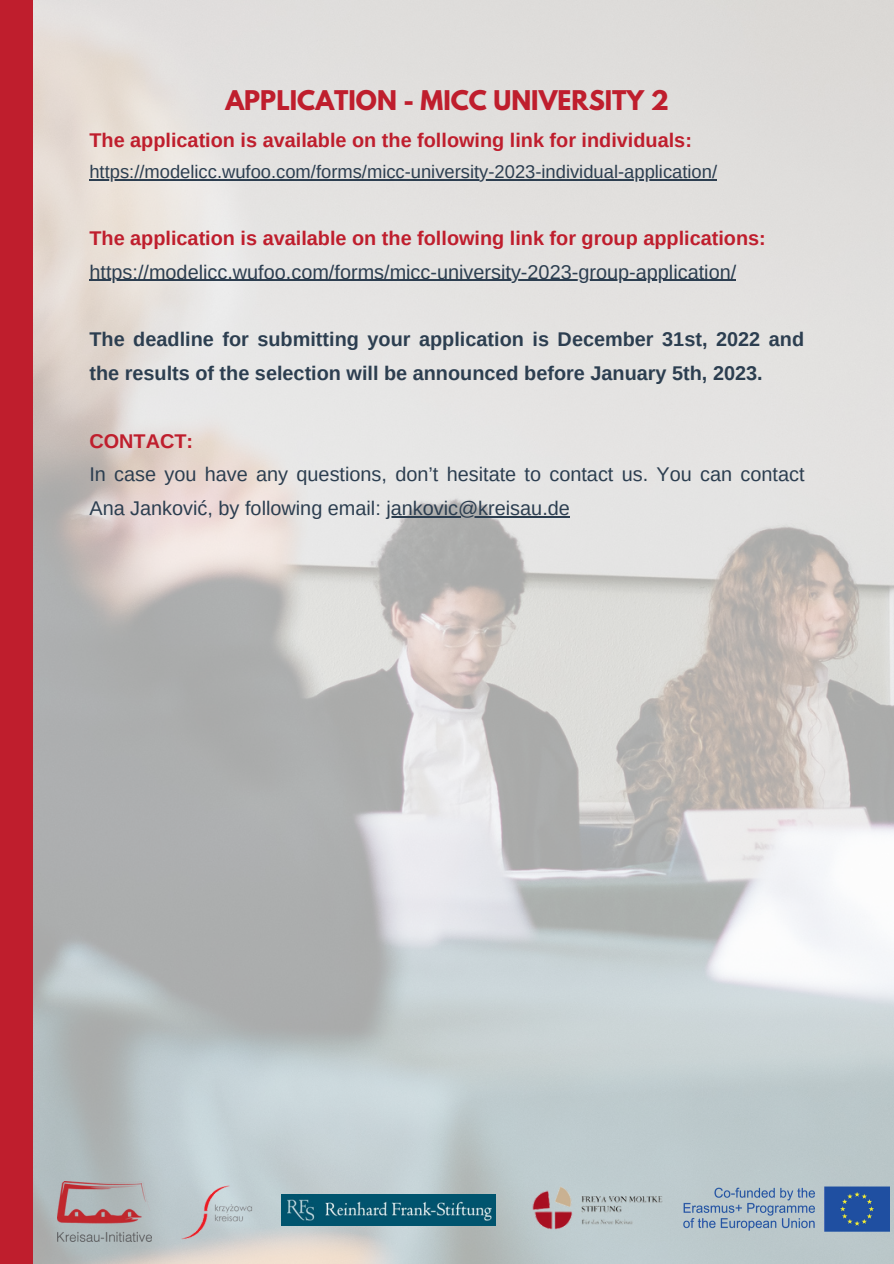
<style>
.page{position:relative;width:894px;height:1264px;background:#fff}
.page>*{position:absolute;margin:0;border:0;box-sizing:border-box;transform-origin:0 0}
.t1{font:700 24px "League Spartan";color:#bf1e2d}
.t2{font:19.8px/33.8px "Arimo";color:#2c3e50}
.t3{font:700 19.8px "Arimo";color:#bf1e2d}
.t4{font:700 19.8px/33.8px "Arimo";color:#2c3e50}
.t5{font:18.3px "Arimo";color:#2c3e50}
</style>
<div class="page">
<img style="left:32px;top:0;width:861px;height:1263px">
<div style="left:0;top:0;width:32px;height:1263px;background:#bf1e2d"></div>
<img style="left:163px;top:1168px;width:106px;height:87px">
<img style="left:58px;top:1181px;width:93px;height:60px">
<img style="left:282px;top:1194px;width:214px;height:31px">
<img style="left:514px;top:1179px;width:151px;height:56px">
<img style="left:678px;top:1186px;width:211px;height:47px">
<hr style="left:89px;top:179px;width:628px;height:2px;background:#2c3e50">
<hr style="left:89px;top:280px;width:647px;height:1px;background:#2c3e50">
<hr style="left:386px;top:516px;width:183px;height:1px;background:#2c3e50">
<p class="t1" style="left:225px;top:88px;width:445px">APPLICATION - MICC UNIVERSITY 2</p>
<p class="t3" style="left:89px;top:129px;width:604px">The application is available on the following link for individuals:</p>
<p class="t5" style="left:89px;top:162px;width:629px">https://modelicc.wufoo.com/forms/micc-university-2023-individual-application/</p>
<p class="t3" style="left:89px;top:227px;width:677px">The application is available on the following link for group applications:</p>
<p class="t2" style="left:89px;top:255px;width:648px">https://modelicc.wufoo.com/forms/micc-university-2023-group-application/</p>
<p class="t4" style="left:89px;top:322px;width:716px">The deadline for submitting your application is December 31st, 2022 and the results of the selection will be announced before January 5th, 2023.</p>
<p class="t3" style="left:89px;top:429px;width:105px">CONTACT:</p>
<p class="t2" style="left:89px;top:457px;width:716px">In case you have any questions, don’t hesitate to contact us. You can contact<br>Ana Janković, by following email: jankovic@kreisau.de</p>
</div>
